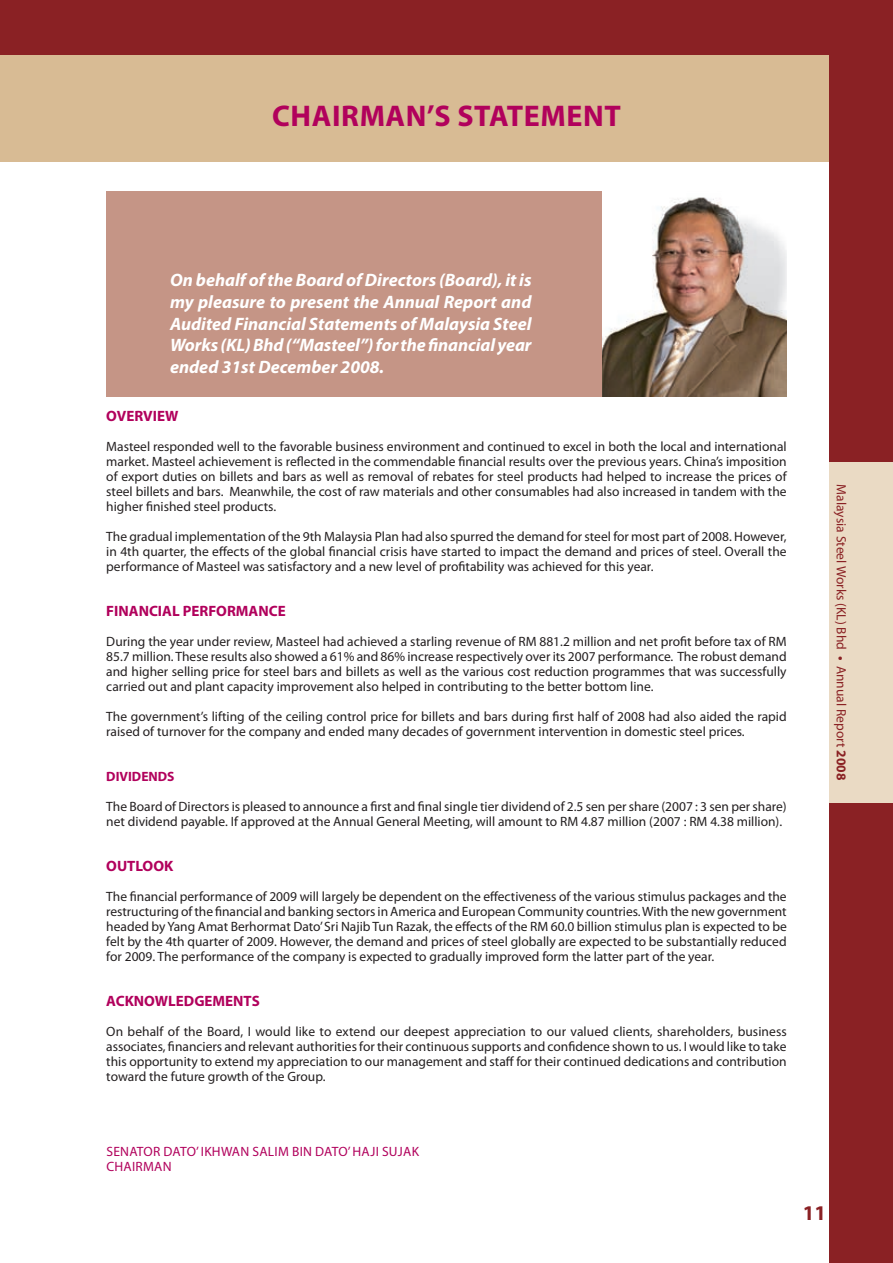
<style>
.page{position:relative;width:893px;height:1263px;background:#8a2124}
.page>*{position:absolute;margin:0;border:0;box-sizing:border-box;transform-origin:0 0}
.t1{font:700 30px "Myriad Pro";letter-spacing:.02em;color:#b1015c}
.t2{font:700 21px "Myriad Pro";color:#8a2124}
.t3{font:italic 700 18px/21.6px "Myriad Pro";letter-spacing:-.005em;color:#fff;text-align:justify}
.t4{font:700 15px "Myriad Pro";color:#b1015c}
.t5{font:13.5px/15px "Myriad Pro";color:#231f20;text-align:justify}
.t6{font:13.5px "Myriad Pro";letter-spacing:.02em;color:#b1015c}
.t7{font:13.5px "Myriad Pro";color:#8a2124}
.t8{font:700 13.5px "Myriad Pro";color:#b1015c}
.s1{font-weight:700}
</style>
<div class="page">
<div style="left:787px;top:462px;width:106px;height:340px;background:#eadac4"></div>
<div style="left:0;top:55px;width:829px;height:1208px;background:#fff"></div>
<div style="left:0;top:55px;width:829px;height:107px;background:#d8bb94"></div>
<div style="left:106px;top:191px;width:681px;height:206px;background:#c59586"></div>
<img style="left:602px;top:191px;width:185px;height:206px">
<h1 class="t1" style="left:272px;top:96px;width:350px">CHAIRMAN’S STATEMENT</h1>
<h3 class="t3" style="left:170px;top:269px;width:363px">On behalf of the Board of Directors (Board), it is my pleasure to present the Annual Report and Audited Financial Statements of Malaysia Steel Works (KL) Bhd (“Masteel”) for the financial year ended 31st December 2008.</h3>
<p class="t4" style="left:106px;top:406px;width:74px">OVERVIEW</p>
<p class="t5" style="left:106px;top:438px;width:682px">Masteel responded well to the favorable business environment and continued to excel in both the local and international market. Masteel achievement is reflected in the commendable financial results over the previous years. China’s imposition of export duties on billets and bars as well as removal of rebates for steel products had helped to increase the prices of steel billets and bars. Meanwhile, the cost of raw materials and other consumables had also increased in tandem with the higher finished steel products.</p>
<p class="t5" style="left:106px;top:528px;width:682px">The gradual implementation of the 9th Malaysia Plan had also spurred the demand for steel for most part of 2008. However, in 4th quarter, the effects of the global financial crisis have started to impact the demand and prices of steel. Overall the performance of Masteel was satisfactory and a new level of profitability was achieved for this year.</p>
<p class="t4" style="left:106px;top:601px;width:10px">FINANCIAL</p>
<p class="t4" style="left:183px;top:601px;width:19px">PERFORMANCE</p>
<p class="t5" style="left:106px;top:633px;width:682px">During the year under review, Masteel had achieved a starling revenue of RM 881.2 million and net profit before tax of RM 85.7 million. These results also showed a 61% and 86% increase respectively over its 2007 performance. The robust demand and higher selling price for steel bars and billets as well as the various cost reduction programmes that was successfully carried out and plant capacity improvement also helped in contributing to the better bottom line.</p>
<p class="t5" style="left:106px;top:708px;width:682px">The government’s lifting of the ceiling control price for billets and bars during first half of 2008 had also aided the rapid raised of turnover for the company and ended many decades of government intervention in domestic steel prices.</p>
<p class="t8" style="left:106px;top:767px;width:70px">DIVIDEN DS</p>
<p class="t5" style="left:106px;top:798px;width:682px">The Board of Directors is pleased to announce a first and final single tier dividend of 2.5 sen per share (2007 : 3 sen per share) net dividend payable. If approved at the Annual General Meeting, will amount to RM 4.87 million (2007 : RM 4.38 million).</p>
<p class="t4" style="left:106px;top:856px;width:11px">OUTLOO</p>
<p class="t4" style="left:164px;top:856px;width:11px">K</p>
<p class="t5" style="left:106px;top:888px;width:682px">The financial performance of 2009 will largely be dependent on the effectiveness of the various stimulus packages and the restructuring of the financial and banking sectors in America and European Community countries. With the new government headed by Yang Amat Berhormat Dato’ Sri Najib Tun Razak, the effects of the RM 60.0 billion stimulus plan is expected to be felt by the 4th quarter of 2009. However, the demand and prices of steel globally are expected to be substantially reduced for 2009. The performance of the company is expected to gradually improved form the latter part of the year.</p>
<p class="t4" style="left:106px;top:991px;width:99px">ACKNOWLE DGEMENT</p>
<p class="t4" style="left:252px;top:991px;width:10px">S</p>
<p class="t5" style="left:106px;top:1023px;width:682px">On behalf of the Board, I would like to extend our deepest appreciation to our valued clients, shareholders, business associates, financiers and relevant authorities for their continuous supports and confidence shown to us. I would like to take this opportunity to extend my appreciation to our management and staff for their continued dedications and contribution toward the future growth of the Group.</p>
<p class="t7" style="left:850px;top:484px;width:297px;rotate:90deg">Malaysia Steel Works (KL) Bhd <span class="s1">•</span> Annual Report <span class="s1">2008</span></p>
<p class="t6" style="left:106px;top:1143px;width:16px">Senator</p>
<p class="t6" style="left:163px;top:1143px;width:51px">Dato’ Ikhwan</p>
<p class="t6" style="left:252px;top:1143px;width:16px">Salim</p>
<p class="t6" style="left:292px;top:1143px;width:128px">BIN DATO’ HAJI SUJAK</p>
<p class="t6" style="left:106px;top:1158px;width:67px">CHAIRMAN</p>
<h2 class="t2" style="left:803px;top:1199px;width:10px">11</h2>
</div>
